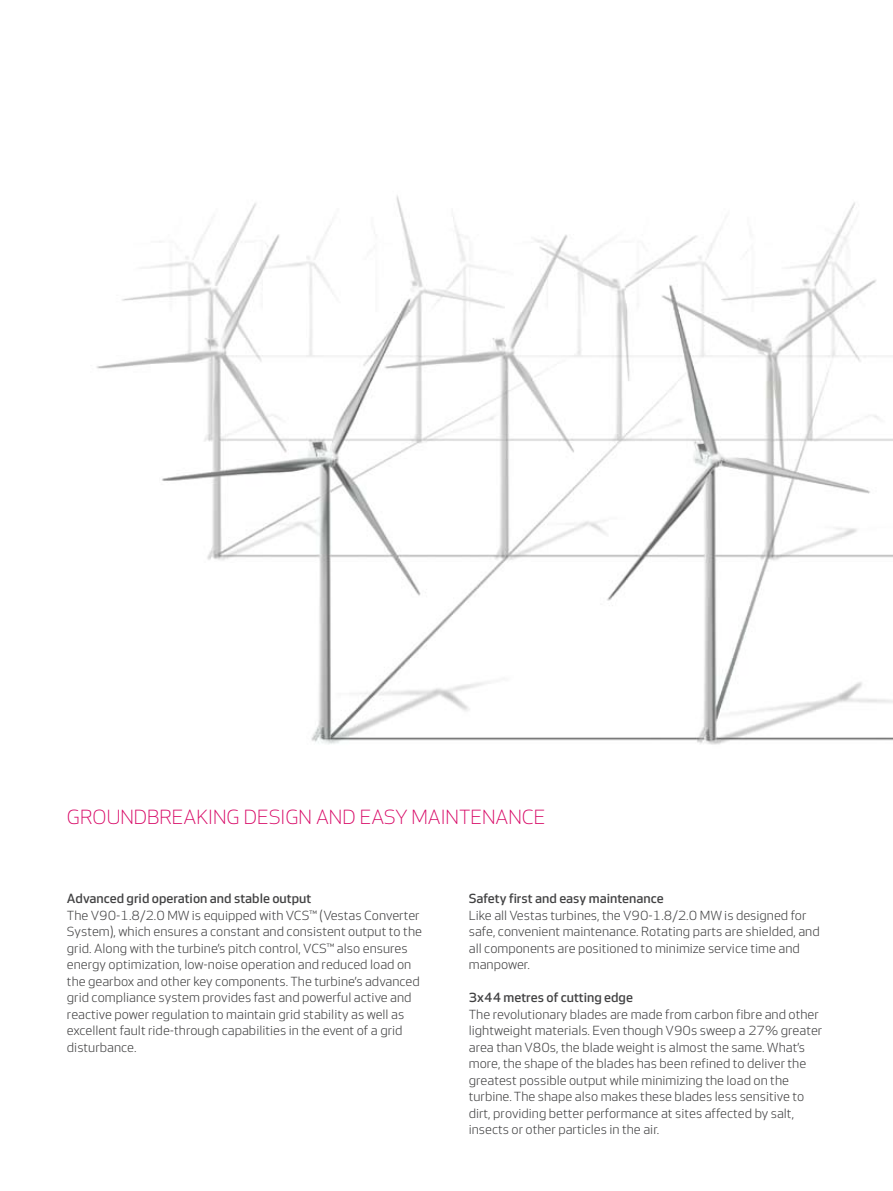
<style>
.page{position:relative;width:893px;height:1191px;background:#fff}
.page>*{position:absolute;margin:0;border:0;box-sizing:border-box;transform-origin:0 0}
.t1{font:21px "Vestas Sans Headline";color:#d70564}
.t2{font:13.5px/16.5px "Vestas Sans Standard";color:#414142}
.t3{font:500 13.5px "Vestas Sans";color:#414142}
</style>
<div class="page">
<img style="left:96px;top:195px;width:797px;height:550px">
<h1 class="t1" style="left:67px;top:806px;width:188px">GROUNDBREAKING DESI</h1>
<h1 class="t1" style="left:285px;top:806px;width:167px">GN AND EASY MAINTEN</h1>
<h1 class="t1" style="left:495px;top:806px;width:49px">ANCE</h1>
<p class="t3" style="left:67px;top:891px;width:246px">Advanced grid operation and stable output</p>
<p class="t2" style="left:67px;top:907px;width:356px">The V90-1.8/2.0 MW is equipped with VCS™ (Vestas Converter System), which ensures a constant and consistent output to the grid. Along with the turbine’s pitch control, VCS™ also ensures energy optimization, low-noise operation and reduced load on the gearbox and other key components. The turbine’s advanced grid compliance system provides fast and powerful active and reactive power regulation to maintain grid stability as well as excellent fault ride-through capabilities in the event of a grid disturbance.</p>
<p class="t3" style="left:469px;top:891px;width:196px">Safety first and easy maintenance</p>
<p class="t2" style="left:469px;top:907px;width:352px">Like all Vestas turbines, the V90-1.8/2.0 MW is designed for safe, convenient maintenance. Rotating parts are shielded, and all components are positioned to minimize service time and manpower.</p>
<p class="t3" style="left:469px;top:990px;width:166px">3x44 metres of cutting edge</p>
<p class="t2" style="left:469px;top:1006px;width:355px">The revolutionary blades are made from carbon fibre and other lightweight materials. Even though V90s sweep a 27% greater area than V80s, the blade weight is almost the same. What’s more, the shape of the blades has been refined to deliver the greatest possible output while minimizing the load on the turbine. The shape also makes these blades less sensitive to dirt, providing better performance at sites affected by salt, insects or other particles in the air.</p>
</div>
